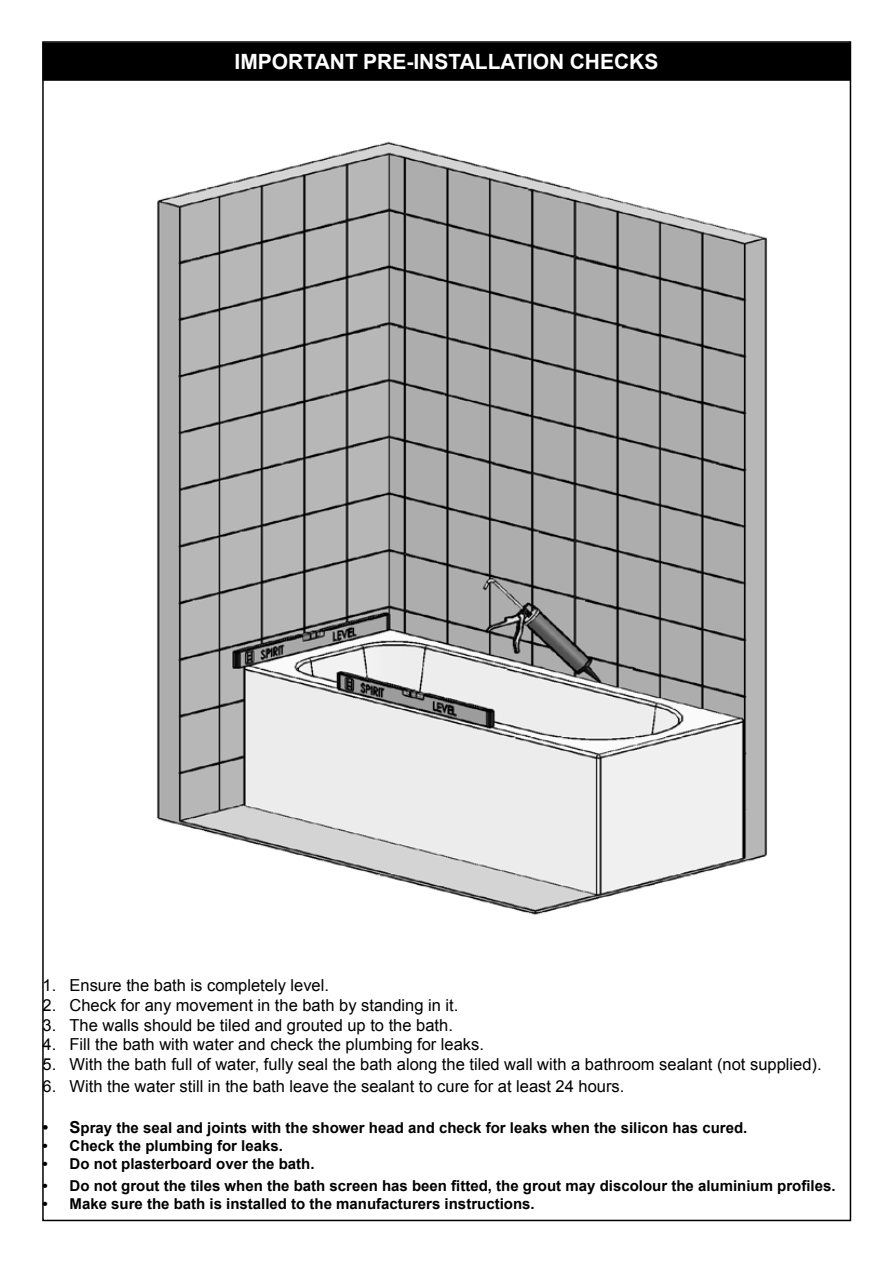
<style>
.page{position:relative;width:893px;height:1263px;background:#fff}
.page>*{position:absolute;margin:0;border:0;box-sizing:border-box;transform-origin:0 0}
.t1{font:700 21px "Arial";color:#fff}
.t2{font:16.5px "Arial";color:#000}
.t3{font:700 15px "Arial";color:#000}
.s1{font-size:16.5px}
</style>
<div class="page">
<div style="left:43px;top:43px;width:807px;height:37px;background:#000"></div>
<div style="left:43px;top:43px;width:807px;height:38px;border:2px solid #000"></div>
<img style="left:157px;top:141px;width:611px;height:774px">
<p class="t1" style="left:235px;top:48px;width:39px">IMPORTANT</p>
<p class="t1" style="left:363px;top:48px;width:297px">PRE-INSTALLATION CHECKS</p>
<p class="t2" style="left:43px;top:974px;width:288px">1. Ensure the bath is completely level.</p>
<p class="t2" style="left:43px;top:994px;width:417px">2. Check for any movement in the bath by standing in it.</p>
<p class="t2" style="left:43px;top:1014px;width:412px">3. The walls should be tiled and grouted up to the bath.</p>
<p class="t2" style="left:43px;top:1034px;width:443px">4. Fill the bath with water and check the plumbing for leaks.</p>
<p class="t2" style="left:43px;top:1053px;width:781px">5. With the bath full of water, fully seal the bath along the tiled wall with a bathroom sealant (not supplied).</p>
<p class="t2" style="left:43px;top:1075px;width:583px">6. With the water still in the bath leave the sealant to cure for at least 24 hours.</p>
<p class="t3" style="left:43px;top:1118px;width:706px"><span class="s1">• S</span>pray the seal and joints with the shower head and check for leaks when the silicon has cured.</p>
<p class="t3" style="left:43px;top:1136px;width:242px">• Check the plumbing for leaks.</p>
<p class="t3" style="left:43px;top:1154px;width:274px">• Do not plasterboard over the bath.</p>
<p class="t3" style="left:43px;top:1175px;width:794px">• Do not grout the tiles when the bath screen has been fitted, the grout may discolour the aluminium profiles.</p>
<p class="t3" style="left:43px;top:1193px;width:494px">• Make sure the bath is installed to the manufacturers instructions.</p>
</div>
